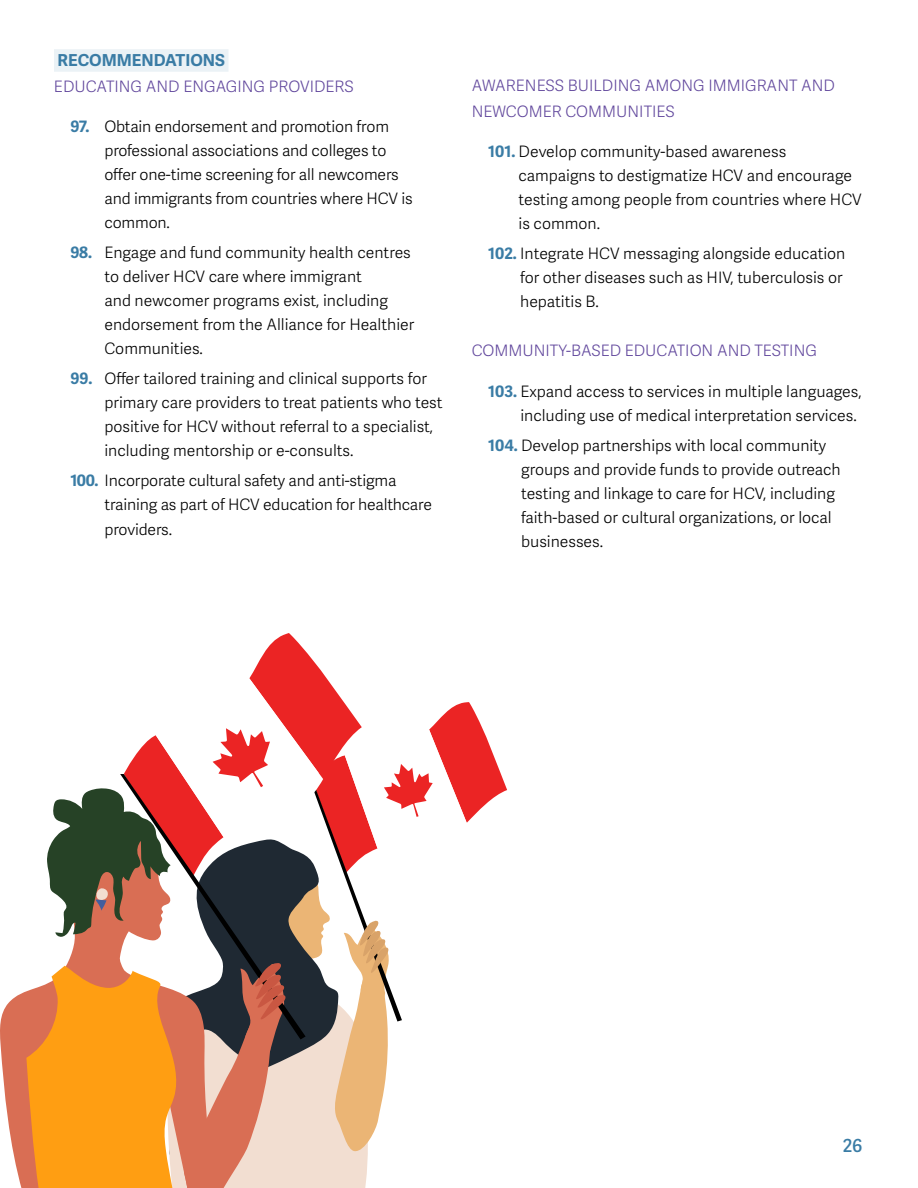
<style>
.page{position:relative;width:918px;height:1188px;background:#fff}
.page>*{position:absolute;margin:0;border:0;box-sizing:border-box;transform-origin:0 0}
.t1{font:600 18px "Adelle Sans";color:#3a7ca5}
.t2{font:700 16.5px "Adelle Sans";color:#3a7ca5}
.t3{font:300 15.75px/24px "Adelle Sans";color:#000}
.t4{font:300 15.75px/25.5px "Adelle Sans";color:#62489d}
.s1{font-weight:700;color:#3a7ca5}
</style>
<div class="page">
<div style="left:54px;top:49px;width:175px;height:23px;background:#ebf2f6"></div>
<svg style="left:0;top:991px;width:26px;height:197px;fill:#d96e54"></svg>
<svg style="left:26px;top:633px;width:481px;height:555px"></svg>
<p class="t2" style="left:57px;top:51px;width:169px">RECOMMENDATIONS</p>
<p class="t4" style="left:54px;top:74px;width:301px">EDUCATING AND ENGAGING PROVIDERS</p>
<p class="t3" style="left:104px;top:115px;width:310px;text-indent:-34px"><span class="s1">97.</span> Obtain endorsement and promotion from professional associations and colleges to offer one-time screening for all newcomers and immigrants from countries where HCV is common.</p>
<p class="t3" style="left:104px;top:241px;width:311px;text-indent:-34px"><span class="s1">98.</span> Engage and fund community health centres to deliver HCV care where immigrant<br>and newcomer programs exist, including endorsement from the Alliance for Healthier Communities.</p>
<p class="t3" style="left:104px;top:367px;width:340px;text-indent:-34px"><span class="s1">99.</span> Offer tailored training and clinical supports for primary care providers to treat patients who test positive for HCV without referral to a specialist, including mentorship or e-consults.</p>
<p class="t3" style="left:105px;top:469px;width:329px;text-indent:-34px"><span class="s1">100.</span> Incorporate cultural safety and anti-stigma training as part of HCV education for healthcare providers.</p>
<p class="t4" style="left:472px;top:74px;width:365px">AWARENESS BUILDING AMONG IMMIGRANT AND<br>NEWCOMER COMMUNITIES</p>
<p class="t3" style="left:519px;top:140px;width:345px;text-indent:-30px"><span class="s1">101.</span> Develop community-based awareness campaigns to destigmatize HCV and encourage testing among people from countries where HCV is common.</p>
<p class="t3" style="left:520px;top:242px;width:327px;text-indent:-32px"><span class="s1">102.</span> Integrate HCV messaging alongside education for other diseases such as HIV, tuberculosis or hepatitis B.</p>
<p class="t4" style="left:472px;top:338px;width:347px">COMMUNITY-BASED EDUCATION AND TESTING</p>
<p class="t3" style="left:520px;top:380px;width:343px;text-indent:-32px"><span class="s1">103.</span> Expand access to services in multiple languages, including use of medical interpretation services.</p>
<p class="t3" style="left:521px;top:434px;width:321px;text-indent:-33px"><span class="s1">104.</span> Develop partnerships with local community groups and provide funds to provide outreach testing and linkage to care for HCV, including faith-based or cultural organizations, or local businesses.</p>
<p class="t1" style="left:843px;top:1135px;width:21px">26</p>
</div>
